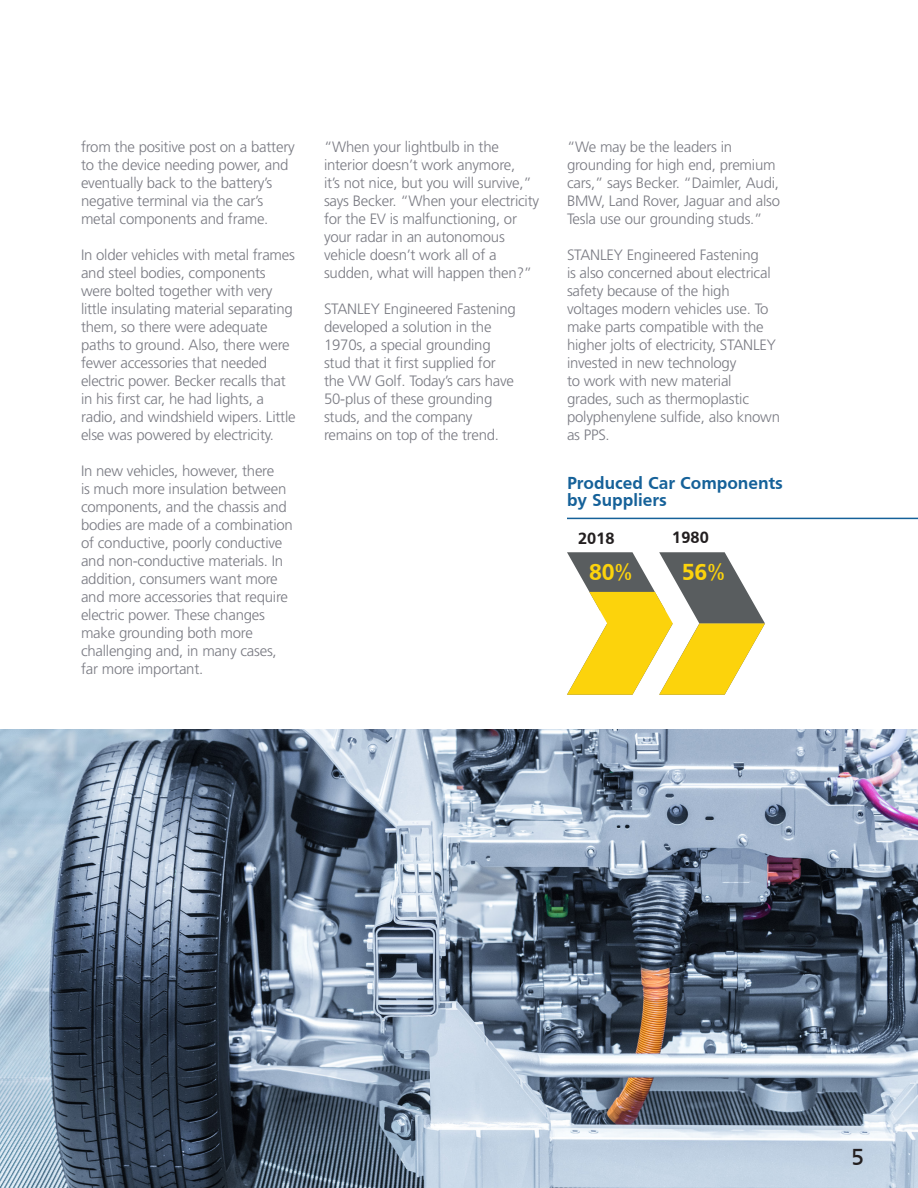
<style>
.page{position:relative;width:918px;height:1188px;background:#fff}
.page>*{position:absolute;margin:0;border:0;box-sizing:border-box;transform-origin:0 0}
.t1{font:700 24px "Frutiger";color:#fcd30c}
.t2{font:24px "Frutiger";color:#231f20}
.t3{font:700 18px "Frutiger";color:#156199}
.t4{font:700 17.1px "Frutiger";color:#231f20}
.t5{font:300 15px/18px "Frutiger";letter-spacing:-.015em;color:#7a7b83}
</style>
<div class="page">
<img style="left:0;top:729px;width:918px;height:459px">
<svg style="left:567px;top:552px;width:198px;height:143px"></svg>
<hr style="left:567px;top:518px;width:351px;height:1px;background:#156199">
<p class="t5" style="left:81px;top:138px;width:215px">from the positive post on a battery to the device needing power, and eventually back to the battery’s negative terminal via the car’s metal components and frame.</p>
<p class="t5" style="left:81px;top:246px;width:216px">In older vehicles with metal frames and steel bodies, components were bolted together with very little insulating material separating them, so there were adequate paths to ground. Also, there were fewer accessories that needed electric power. Becker recalls that in his first car, he had lights, a radio, and windshield wipers. Little else was powered by electricity.</p>
<p class="t5" style="left:81px;top:462px;width:213px">In new vehicles, however, there<br>is much more insulation between components, and the chassis and bodies are made of a combination of conductive, poorly conductive and non-conductive materials. In addition, consumers want more and more accessories that require electric power. These changes make grounding both more challenging and, in many cases, far more important.</p>
<p class="t5" style="left:324px;top:138px;width:217px">“When your lightbulb in the interior doesn’t work anymore,<br>it’s not nice, but you will survive,” says Becker. “When your electricity for the EV is malfunctioning, or your radar in an autonomous vehicle doesn’t work all of a sudden, what will happen then?”</p>
<p class="t5" style="left:324px;top:300px;width:193px">STANLEY Engineered Fastening developed a solution in the</p>
<p class="t5" style="left:324px;top:336px;width:168px">1970s, a special grounding</p>
<p class="t5" style="left:324px;top:354px;width:173px">stud that it first supplied for</p>
<p class="t5" style="left:324px;top:372px;width:192px">the VW Golf. Today’s cars have</p>
<p class="t5" style="left:324px;top:390px;width:170px">50-plus of these grounding</p>
<p class="t5" style="left:324px;top:408px;width:150px">studs, and the company</p>
<p class="t5" style="left:324px;top:426px;width:177px">remains on top of the trend.</p>
<p class="t5" style="left:567px;top:138px;width:215px">“We may be the leaders in grounding for high end, premium cars,” says Becker. “Daimler, Audi,<br>BMW, Land Rover, Jaguar and also<br>Tesla use our grounding studs.”</p>
<p class="t5" style="left:567px;top:246px;width:215px">STANLEY Engineered Fastening<br>is also concerned about electrical safety because of the high voltages modern vehicles use. To make parts compatible with the higher jolts of electricity, STANLEY invested in new technology<br>to work with new material grades, such as thermoplastic polyphenylene sulfide, also known as PPS.</p>
<p class="t3" style="left:567px;top:473px;width:218px">Produced Car Components</p>
<p class="t3" style="left:567px;top:489px;width:101px">by Suppliers</p>
<p class="t4" style="left:578px;top:529px;width:38px">2018</p>
<p class="t4" style="left:672px;top:527px;width:38px">1980</p>
<p class="t1" style="left:589px;top:559px;width:45px">80%</p>
<p class="t1" style="left:682px;top:559px;width:45px">56%</p>
<p class="t2" style="left:851px;top:1143px;width:14px">5</p>
</div>
